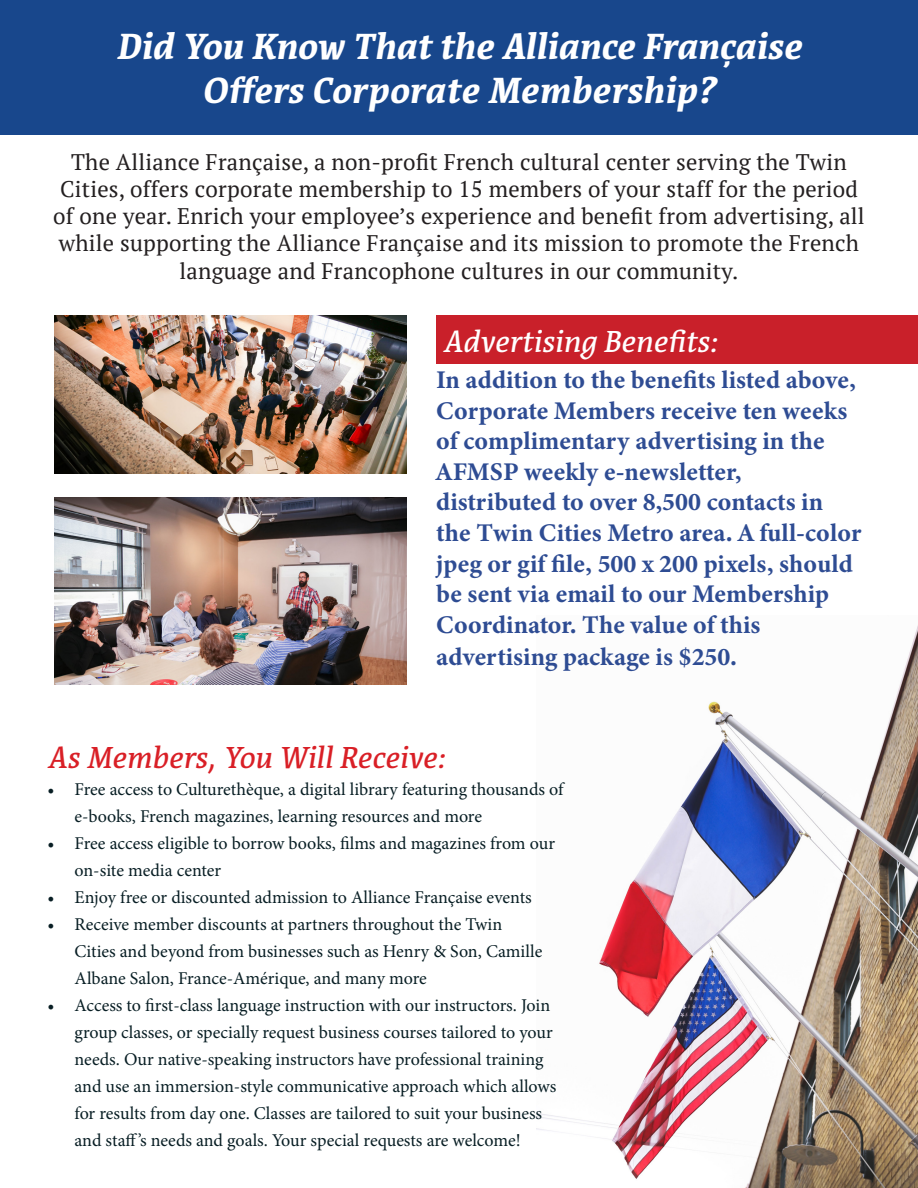
<style>
.page{position:relative;width:918px;height:1188px;background:#fff}
.page>*{position:absolute;margin:0;border:0;box-sizing:border-box;transform-origin:0 0}
.t1{font:italic 700 36px "Acuta";color:#fff}
.t2{font:italic 30px "Acuta";color:#d91f26}
.t3{font:italic 30px "Acuta";color:#fff}
.t4{font:25.5px/30.6px "Minion Variable Concept";color:#2e4c93}
.t5{font:22.5px/27.6px "PT Serif";letter-spacing:.01em;color:#231f20;text-align:center}
.t6{font:18px/27px "Minion Pro";color:#081e24}
</style>
<div class="page">
<div style="left:436px;top:315px;width:482px;height:49px;background:#c9202a"></div>
<div style="left:0;top:0;width:918px;height:135px;background:#18478c"></div>
<img style="left:537px;top:625px;width:381px;height:563px">
<img style="left:55px;top:498px;width:351px;height:186px">
<img style="left:55px;top:315px;width:351px;height:158px">
<p class="t1" style="left:116px;top:25px;width:687px">Did You Know That the Alliance Française</p>
<p class="t1" style="left:202px;top:68px;width:515px">Offers Corporate Membership?</p>
<p class="t5" style="left:71px;top:148px;width:777px">The Alliance Française, a non-profit French cultural center serving the Twin</p>
<p class="t5" style="left:53px;top:175px;width:813px">Cities, offers corporate membership to 15 members of your staff for the period of one year. Enrich your employee’s experience and benefit from advertising, all while supporting the Alliance Française and its mission to promote the French language and Francophone cultures in our community.</p>
<p class="t3" style="left:443px;top:323px;width:276px">Advertising Benefits:</p>
<p class="t4" style="left:436px;top:364px;width:421px">In addition to the benefits listed above, Corporate Members receive ten weeks of complimentary advertising in the AFMSP weekly e-newsletter,</p>
<p class="t4" style="left:436px;top:487px;width:427px">distributed to over 8,500 contacts in the Twin Cities Metro area. A full-color jpeg or gif file, 500 x 200 pixels, should be sent via email to our Membership Coordinator. The value of this</p>
<p class="t4" style="left:436px;top:641px;width:302px">advertising package is $250.</p>
<p class="t2" style="left:48px;top:740px;width:399px">As Members, You Will Receive:</p>
<p class="t6" style="left:75px;top:776px;width:490px;text-indent:-27px">• Free access to Culturethèque, a digital library featuring thousands of e-books, French magazines, learning resources and more</p>
<p class="t6" style="left:75px;top:830px;width:482px;text-indent:-27px">• Free access eligible to borrow books, films and magazines from our on-site media center</p>
<p class="t6" style="left:48px;top:884px;width:486px">• Enjoy free or discounted admission to Alliance Française events</p>
<p class="t6" style="left:75px;top:911px;width:469px;text-indent:-27px">• Receive member discounts at partners throughout the Twin<br>Cities and beyond from businesses such as Henry &amp; Son, Camille<br>Albane Salon, France-Amérique, and many more</p>
<p class="t6" style="left:75px;top:992px;width:483px;text-indent:-27px">• Access to first-class language instruction with our instructors. Join group classes, or specially request business courses tailored to your needs. Our native-speaking instructors have professional training and use an immersion-style communicative approach which allows for results from day one. Classes are tailored to suit your business and staff’s needs and goals. Your special requests are welcome!</p>
</div>
